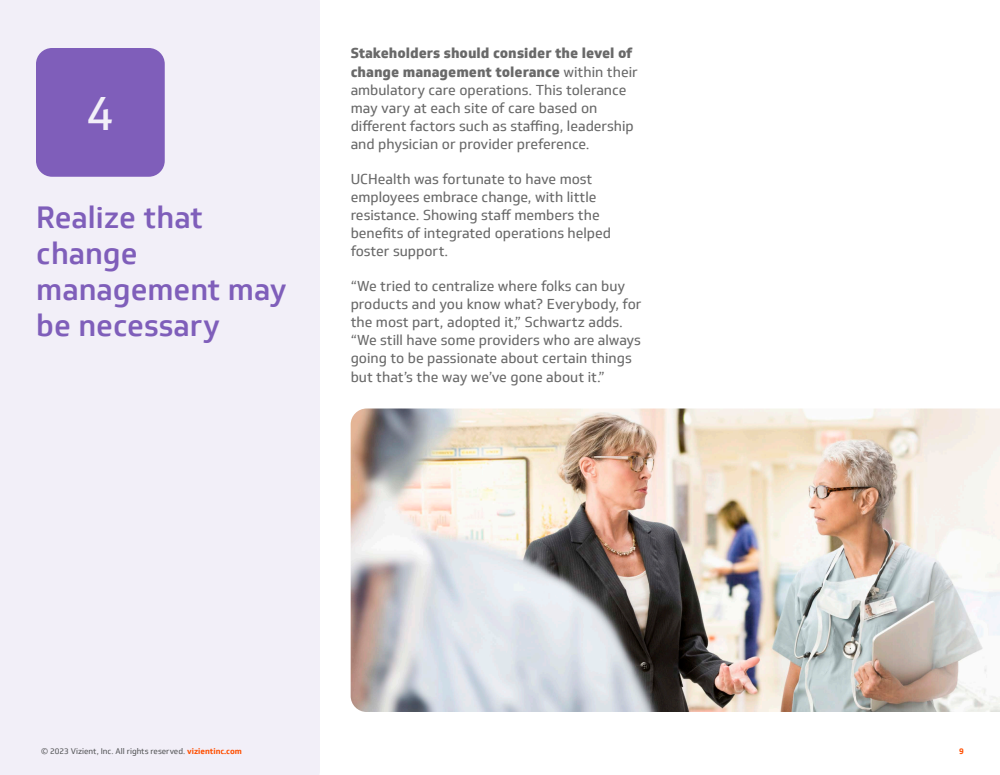
<style>
.page{position:relative;width:1000px;height:775px;background:#fff}
.page>*{position:absolute;margin:0;border:0;box-sizing:border-box;transform-origin:0 0}
.Number{font:48px "Soleto";color:#f2eff8}
.t1{font:500 30px/36px "Soleto";color:#7f5eba}
.t2{font:14px/18.2px "Soleto";color:#696969}
.Sources{font:8px "Soleto";color:#58595b}
.Sources-2{font:700 8px "Soleto";color:#ff4e00}
.s1{font-weight:800}
.s2{font-weight:700;color:#ff4e00}
</style>
<div class="page">
<img style="left:351px;top:408px;width:649px;height:304px">
<div style="left:0;top:0;width:320px;height:775px;background:#f2eff8"></div>
<div style="left:36px;top:48px;width:129px;height:129px;background:#7f5eba;border-radius:16px"></div>
<p class="Number" style="left:86px;top:84px;width:30px">4</p>
<p class="t1" style="left:36px;top:200px;width:252px">Realize that change management may be necessary</p>
<p class="t2" style="left:351px;top:44px;width:289px"><span class="s1">Stakeholders should consider the level of change management tolerance</span> within their ambulatory care operations. This tolerance may vary at each site of care based on different factors such as staffing, leadership and physician or provider preference.</p>
<p class="t2" style="left:351px;top:170px;width:262px">UCHealth was fortunate to have most employees embrace change, with little resistance. Showing staff members the benefits of integrated operations helped foster support.</p>
<p class="t2" style="left:351px;top:277px;width:292px">“We tried to centralize where folks can buy products and you know what? Everybody, for the most part, adopted it,” Schwartz adds. “We still have some providers who are always going to be passionate about certain things but that’s the way we’ve gone about it.”</p>
<p class="Sources" style="left:41px;top:746px;width:202px">© 2023 Vizient, Inc. All rights reserved. <span class="s2">vizientinc.com</span></p>
<p class="Sources-2" style="left:959px;top:746px;width:6px">9</p>
</div>
